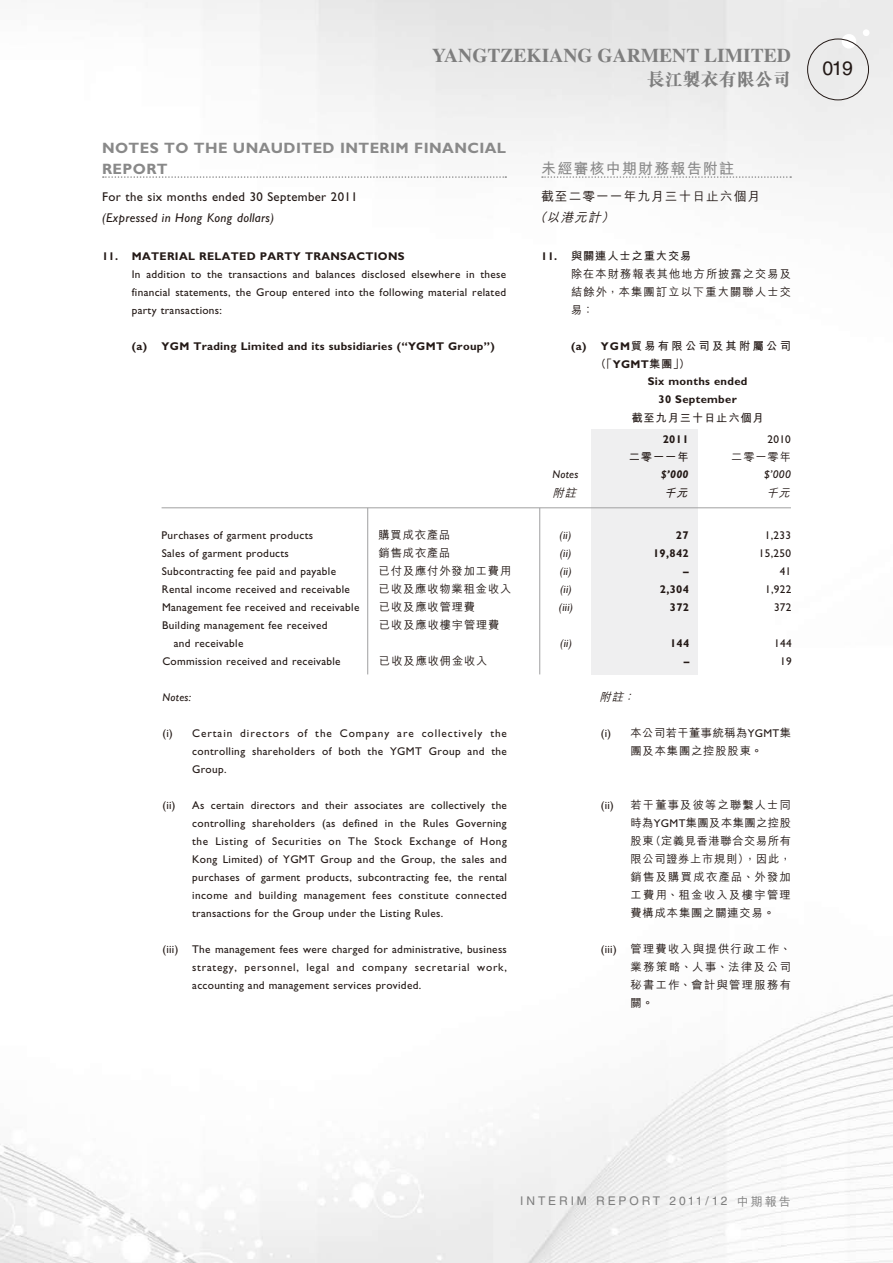
<style>
.page{position:relative;width:893px;height:1263px;background:#fff}
.page>*{position:absolute;margin:0;border:0;box-sizing:border-box;transform-origin:0 0}
.t1{font:700 19.5px "Times LT Std";color:#7e7e7e}
.t2{font:19.5px "Helvetica LT Std";color:#231916}
.t3{font:800 18px "M Sung HK";color:#7e7e7e}
.t4{font:700 15px/21px "Gill Sans Std";letter-spacing:.025em;color:#898989}
.t5{font:700 15px "M Hei HK";letter-spacing:.08em;color:#898989}
.t6{font:12.75px "Gill Sans Std";letter-spacing:.03em;color:#231916}
.t7{font:italic 12.75px "Gill Sans Std";letter-spacing:.03em;color:#231916}
.t8{font:500 12.75px "M Hei HK";letter-spacing:.08em;color:#231916}
.t9{font:italic 500 12.75px "M Hei HK";color:#231916}
.t10{font:12px "Helvetica LT Std";letter-spacing:.24em;color:#7e7e7e}
.t11{font:11.25px/18px "Gill Sans Std";letter-spacing:.03em;color:#231916;text-align:justify}
.t12{font:500 11.25px/18px "M Hei HK";letter-spacing:.08em;color:#231916;text-align:justify}
.t13{font:700 11.25px/18px "Gill Sans Std";letter-spacing:.03em;color:#231916;text-align:center}
.t14{font:italic 11.25px "Gill Sans Std";letter-spacing:.03em;color:#231916}
.t15{font:500 11.25px/18px "M Hei HK";letter-spacing:.06em;color:#231916;text-align:center}
.t16{font:700 11.25px/18px "M Hei HK";letter-spacing:.205em;color:#231916}
.t17{font:700 11.25px "M Hei HK";letter-spacing:.08em;color:#231916}
.t18{font:italic 500 11.25px "M Hei HK";color:#231916}
.t19{font:italic 700 11.25px "Gill Sans Std";color:#231916}
.t20{font:italic 700 11.25px "M Hei HK";color:#231916}
.s1{font-family:"Gill Sans Std";font-weight:700}
.s2{font-weight:700}
.s3{font-family:"Gill Sans Std"}
.s4{font-family:"Gill Sans Std";font-weight:400}
.s5{font-family:"M Hei HK";font-weight:500}
</style>
<div class="page">
<img style="left:0;top:0;width:893px;height:1263px">
<div style="left:842px;top:34px;width:14px;height:15px;background:#fff;border-radius:50%"></div>
<div style="left:863px;top:29px;width:6px;height:7px;background:#fff;border-radius:50%"></div>
<div style="left:807px;top:39px;width:62px;height:61px;border:1px solid #231916;border-radius:50%"></div>
<svg style="left:103px;top:176px;width:403px;height:2px"></svg>
<div style="left:591px;top:429px;width:106px;height:245px;background:#efeff0"></div>
<hr style="left:162px;top:507px;width:629px;height:1px;background:#a0a0a1">
<hr style="left:367px;top:508px;width:1px;height:166px;background:#a0a0a1">
<hr style="left:539px;top:508px;width:1px;height:166px;background:#a0a0a1">
<svg style="left:542px;top:176px;width:249px;height:2px"></svg>
<h1 class="t1" style="left:432px;top:44px;width:360px">YANGTZEKIANG GARMENT LIMITED</h1>
<h2 class="t3" style="left:647px;top:67px;width:146px">長江製衣有限公司</h2>
<h3 class="t4" style="left:102px;top:137px;width:406px">NOTES TO THE UNAUDITED INTERIM FINANCIAL<br>REPORT</h3>
<p class="t6" style="left:102px;top:190px;width:257px">For the six months ended 30 September 2011</p>
<p class="t7" style="left:102px;top:211px;width:174px">(Expressed in Hong Kong dollars)</p>
<p class="t13" style="left:102px;top:247px;width:304px">11. MATERIAL RELATED PARTY TRANSACTIONS</p>
<p class="t11" style="left:132px;top:265px;width:376px">In addition to the transactions and balances disclosed elsewhere in these financial statements, the Group entered into the following material related party transactions:</p>
<p class="t13" style="left:132px;top:337px;width:364px">(a) YGM Trading Limited and its subsidiaries (“YGMT Group”)</p>
<h3 class="t5" style="left:541px;top:158px;width:194px">未經審核中期財務報告附註</h3>
<p class="t8" style="left:541px;top:188px;width:220px">截至二零一一年九月三十日止六個月</p>
<p class="t9" style="left:533px;top:209px;width:86px">（以港元計）</p>
<p class="t12" style="left:571px;top:246px;width:222px;text-align:left;text-indent:-30px"><span class="s1">11.</span> <span class="s2">與關連人士之重大交易<br></span>除在本財務報表其他地方所披露之交易及結餘外，本集團訂立以下重大關聯人士交易：</p>
<p class="t16" style="left:595px;top:336px;width:197px;text-indent:-24px"><span class="s3">(a) YGM</span>貿易有限公司及其附屬公司（「<span class="s3">YGMT</span>集團」）</p>
<p class="t13" style="left:648px;top:373px;width:101px">Six months ended<br>30 September</p>
<p class="t17" style="left:631px;top:410px;width:134px">截至九月三十日止六個月</p>
<p class="t13" style="left:663px;top:430px;width:27px">2011</p>
<p class="t11" style="left:767px;top:430px;width:25px">2010</p>
<p class="t17" style="left:629px;top:449px;width:61px">二零一一年</p>
<p class="t12" style="left:731px;top:447px;width:61px">二零一零年</p>
<p class="t14" style="left:552px;top:468px;width:28px">Notes</p>
<p class="t19" style="left:661px;top:468px;width:29px">$’000</p>
<p class="t14" style="left:764px;top:468px;width:28px">$’000</p>
<p class="t18" style="left:553px;top:485px;width:29px">附註</p>
<p class="t20" style="left:664px;top:485px;width:29px">千元</p>
<p class="t18" style="left:766px;top:485px;width:29px">千元</p>
<p class="t11" style="left:162px;top:526px;width:153px">Purchases of garment products</p>
<p class="t12" style="left:378px;top:525px;width:73px">購買成衣產品</p>
<p class="t14" style="left:560px;top:529px;width:13px">(ii)</p>
<p class="t13" style="left:676px;top:526px;width:14px">27</p>
<p class="t11" style="left:765px;top:526px;width:28px">1,233</p>
<p class="t11" style="left:162px;top:544px;width:129px">Sales of garment products</p>
<p class="t12" style="left:379px;top:543px;width:73px">銷售成衣產品</p>
<p class="t14" style="left:560px;top:547px;width:13px">(ii)</p>
<p class="t13" style="left:653px;top:544px;width:37px">19,842</p>
<p class="t11" style="left:759px;top:544px;width:34px">15,250</p>
<p class="t11" style="left:162px;top:562px;width:176px">Subcontracting fee paid and payable</p>
<p class="t12" style="left:379px;top:561px;width:134px">已付及應付外發加工費用</p>
<p class="t14" style="left:560px;top:565px;width:13px">(ii)</p>
<p class="t13" style="left:683px;top:562px;width:7px">–</p>
<p class="t11" style="left:780px;top:562px;width:13px">41</p>
<p class="t11" style="left:162px;top:580px;width:189px">Rental income received and receivable</p>
<p class="t12" style="left:379px;top:579px;width:134px">已收及應收物業租金收入</p>
<p class="t14" style="left:560px;top:583px;width:13px">(ii)</p>
<p class="t13" style="left:660px;top:580px;width:31px">2,304</p>
<p class="t11" style="left:765px;top:580px;width:28px">1,922</p>
<p class="t11" style="left:162px;top:598px;width:199px">Management fee received and receivable</p>
<p class="t12" style="left:379px;top:597px;width:98px">已收及應收管理費</p>
<p class="t14" style="left:559px;top:601px;width:16px">(iii)</p>
<p class="t13" style="left:670px;top:598px;width:21px">372</p>
<p class="t11" style="left:774px;top:598px;width:19px">372</p>
<p class="t11" style="left:162px;top:616px;width:167px">Building management fee received</p>
<p class="t12" style="left:379px;top:615px;width:122px">已收及應收樓宇管理費</p>
<p class="t11" style="left:174px;top:634px;width:71px">and receivable</p>
<p class="t14" style="left:560px;top:637px;width:13px">(ii)</p>
<p class="t13" style="left:670px;top:634px;width:21px">144</p>
<p class="t11" style="left:774px;top:634px;width:19px">144</p>
<p class="t11" style="left:162px;top:652px;width:180px">Commission received and receivable</p>
<p class="t12" style="left:379px;top:651px;width:110px">已收及應收佣金收入</p>
<p class="t13" style="left:684px;top:652px;width:7px">–</p>
<p class="t11" style="left:780px;top:652px;width:13px">19</p>
<p class="t14" style="left:162px;top:691px;width:30px">Notes:</p>
<p class="t11" style="left:192px;top:724px;width:316px;text-indent:-30px">(i) Certain directors of the Company are collectively the controlling shareholders of both the YGMT Group and the Group.</p>
<p class="t11" style="left:192px;top:796px;width:316px;text-indent:-30px">(ii) As certain directors and their associates are collectively the controlling shareholders (as defined in the Rules Governing the Listing of Securities on The Stock Exchange of Hong Kong Limited) of YGMT Group and the Group, the sales and purchases of garment products, subcontracting fee, the rental income and building management fees constitute connected transactions for the Group under the Listing Rules.</p>
<p class="t11" style="left:192px;top:940px;width:316px;text-indent:-30px">(iii) The management fees were charged for administrative, business strategy, personnel, legal and company secretarial work, accounting and management services provided.</p>
<p class="t18" style="left:600px;top:688px;width:40px">附註：</p>
<p class="t15" style="left:601px;top:723px;width:192px"><span class="s4">(i)</span> 本公司若干董事統稱為<span class="s4">YGMT</span>集團及本集團之控股股東。</p>
<p class="t12" style="left:630px;top:795px;width:162px;text-indent:-30px"><span class="s4">(ii)</span> 若干董事及彼等之聯繫人士同時為<span class="s4">YGMT</span>集團及本集團之控股股東（定義見香港聯合交易所有限公司證券上市規則），因此，銷售及購買成衣產品、外發加工費用、租金收入及樓宇管理費構成本集團之關連交易。</p>
<p class="t12" style="left:630px;top:939px;width:162px;text-indent:-30px"><span class="s4">(iii)</span> 管理費收入與提供行政工作、業務策略、人事、法律及公司秘書工作、會計與管理服務有關。</p>
<h1 class="t2" style="left:822px;top:57px;width:32px">019</h1>
<p class="t10" style="left:520px;top:1194px;width:272px">INTERIM REPORT 2011/12 <span class="s5">中期報告</span></p>
</div>
